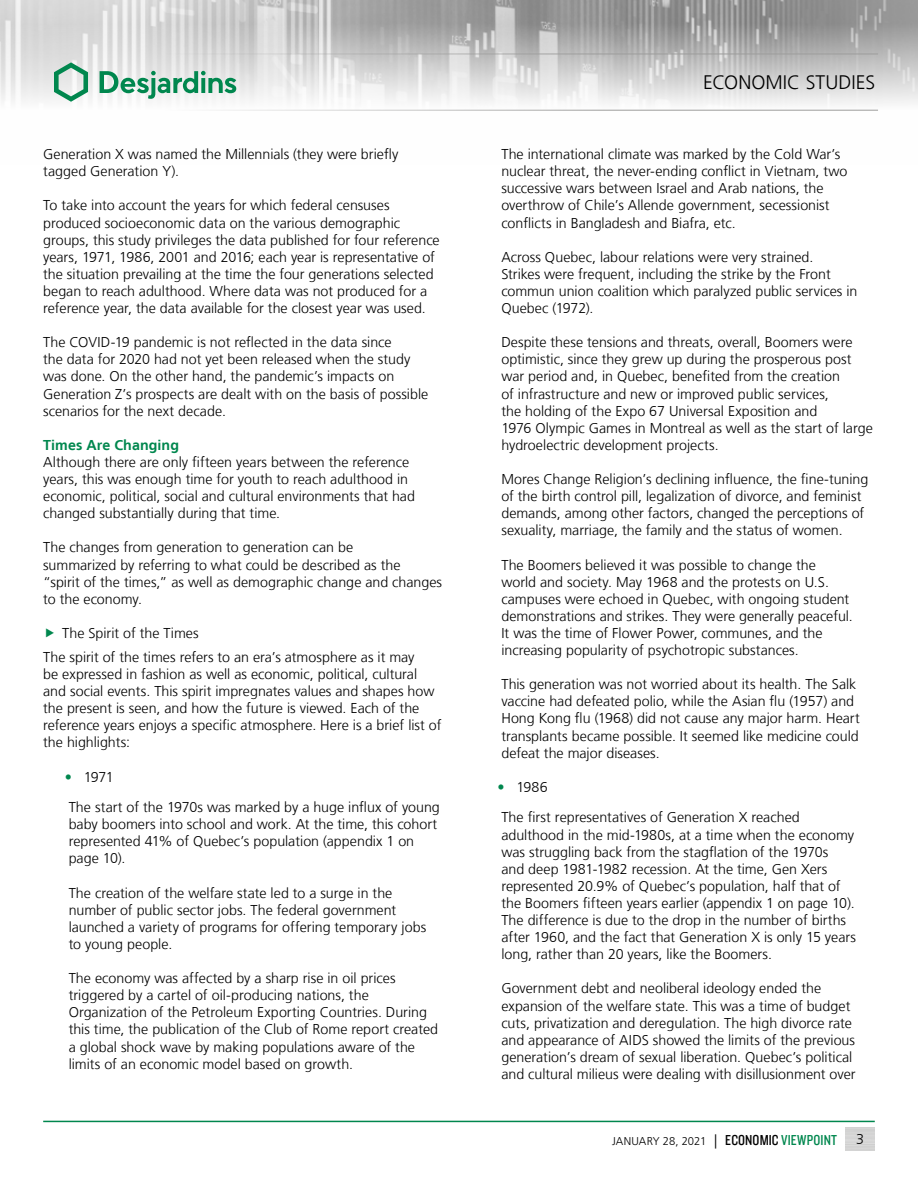
<style>
.page{position:relative;width:918px;height:1188px;background:#fff}
.page>*{position:absolute;margin:0;border:0;box-sizing:border-box;transform-origin:0 0}
.t1{font:300 19.5px "Frutiger LT";letter-spacing:.005em;color:#000}
.t2{font:300 14.25px/17.1px "Frutiger LT";color:#000}
.t3{font:700 14.25px "Frutiger LT";letter-spacing:.005em;color:#00874e}
.t4{font:300 11.25px "Frutiger LT";letter-spacing:-.005em;color:#000}
.s1{color:#00874e}
.s2{font-size:14.25px}
.s3{font-family:"Knockout 29 Junior Ltweight";font-weight:400;font-size:15px}
.s4{font-family:"Knockout 29 Junior Ltweight";font-weight:400;font-size:15px;color:#00874e}
</style>
<div class="page">
<img style="left:0;top:0;width:918px;height:110px">
<hr style="left:0;top:54px;width:878px;height:1px;background:#9d9d9c">
<hr style="left:0;top:110px;width:878px;height:1px;background:#9d9d9c">
<svg style="left:54px;top:62px;width:34px;height:40px"></svg>
<svg style="left:100px;top:71px;width:136px;height:28px"></svg>
<hr style="left:43px;top:1121px;width:832px;height:1px;background:#00874e">
<p class="t2" style="left:43px;top:146px;width:357px">Generation X was named the Millennials (they were briefly tagged Generation Y).</p>
<p class="t2" style="left:43px;top:197px;width:398px">To take into account the years for which federal censuses produced socioeconomic data on the various demographic groups, this study privileges the data published for four reference years, 1971, 1986, 2001 and 2016; each year is representative of the situation prevailing at the time the four generations selected began to reach adulthood. Where data was not produced for a reference year, the data available for the closest year was used.</p>
<p class="t2" style="left:43px;top:334px;width:387px">The COVID-19 pandemic is not reflected in the data since<br>the data for 2020 had not yet been released when the study was done. On the other hand, the pandemic’s impacts on Generation Z’s prospects are dealt with on the basis of possible scenarios for the next decade.</p>
<p class="t3" style="left:43px;top:437px;width:137px">Times Are Changing</p>
<p class="t2" style="left:43px;top:454px;width:373px">Although there are only fifteen years between the reference years, this was enough time for youth to reach adulthood in economic, political, social and cultural environments that had changed substantially during that time.</p>
<p class="t2" style="left:43px;top:539px;width:400px">The changes from generation to generation can be<br>summarized by referring to what could be described as the<br>“spirit of the times,” as well as demographic change and changes to the economy.</p>
<p class="t2" style="left:43px;top:621px;width:373px;line-height:23.9px;text-indent:19px">The Spirit of the Times<br>The spirit of the times refers to an era’s atmosphere as it may</p>
<p class="t2" style="left:43px;top:666px;width:400px">be expressed in fashion as well as economic, political, cultural and social events. This spirit impregnates values and shapes how the present is seen, and how the future is viewed. Each of the reference years enjoys a specific atmosphere. Here is a brief list of the highlights:</p>
<p class="t2" style="left:65px;top:762px;width:377px;line-height:30.6px"><span class="s1">•</span> 1971<br>The start of the 1970s was marked by a huge influx of young</p>
<p class="t2" style="left:69px;top:816px;width:370px">baby boomers into school and work. At the time, this cohort represented 41% of Quebec’s population (appendix 1 on page 10).</p>
<p class="t2" style="left:69px;top:884px;width:359px">The creation of the welfare state led to a surge in the number of public sector jobs. The federal government launched a variety of programs for offering temporary jobs to young people.</p>
<p class="t2" style="left:69px;top:970px;width:371px">The economy was affected by a sharp rise in oil prices triggered by a cartel of oil-producing nations, the Organization of the Petroleum Exporting Countries. During this time, the publication of the Club of Rome report created a global shock wave by making populations aware of the limits of an economic model based on growth.</p>
<h1 class="t1" style="left:703px;top:72px;width:174px">ECONOMIC STUDIES</h1>
<p class="t2" style="left:501px;top:146px;width:348px">The international climate was marked by the Cold War’s nuclear threat, the never-ending conflict in Vietnam, two successive wars between Israel and Arab nations, the overthrow of Chile’s Allende government, secessionist conflicts in Bangladesh and Biafra, etc.</p>
<p class="t2" style="left:501px;top:249px;width:358px">Across Quebec, labour relations were very strained.<br>Strikes were frequent, including the strike by the Front commun union coalition which paralyzed public services in Quebec (1972).</p>
<p class="t2" style="left:501px;top:334px;width:373px">Despite these tensions and threats, overall, Boomers were optimistic, since they grew up during the prosperous post war period and, in Quebec, benefited from the creation<br>of infrastructure and new or improved public services,<br>the holding of the Expo 67 Universal Exposition and<br>1976 Olympic Games in Montreal as well as the start of large hydroelectric development projects.</p>
<p class="t2" style="left:501px;top:471px;width:369px">Mores Change Religion’s declining influence, the fine-tuning of the birth control pill, legalization of divorce, and feminist demands, among other factors, changed the perceptions of sexuality, marriage, the family and the status of women.</p>
<p class="t2" style="left:501px;top:556px;width:353px">The Boomers believed it was possible to change the world and society. May 1968 and the protests on U.S. campuses were echoed in Quebec, with ongoing student demonstrations and strikes. They were generally peaceful.<br>It was the time of Flower Power, communes, and the increasing popularity of psychotropic substances.</p>
<p class="t2" style="left:501px;top:676px;width:360px">This generation was not worried about its health. The Salk vaccine had defeated polio, while the Asian flu (1957) and Hong Kong flu (1968) did not cause any major harm. Heart transplants became possible. It seemed like medicine could defeat the major diseases.</p>
<p class="t2" style="left:497px;top:772px;width:304px;line-height:30.6px"><span class="s1">•</span> 1986<br>The first representatives of Generation X reached</p>
<p class="t2" style="left:501px;top:826px;width:356px">adulthood in the mid-1980s, at a time when the economy was struggling back from the stagflation of the 1970s<br>and deep 1981-1982 recession. At the time, Gen Xers represented 20.9% of Quebec’s population, half that of the Boomers fifteen years earlier (appendix 1 on page 10).<br>The difference is due to the drop in the number of births after 1960, and the fact that Generation X is only 15 years long, rather than 20 years, like the Boomers.</p>
<p class="t2" style="left:501px;top:980px;width:356px">Government debt and neoliberal ideology ended the expansion of the welfare state. This was a time of budget cuts, privatization and deregulation. The high divorce rate and appearance of AIDS showed the limits of the previous generation’s dream of sexual liberation. Quebec’s political and cultural milieus were dealing with disillusionment over</p>
<p class="t4" style="left:612px;top:1135px;width:227px">JANUARY 28, 2021 <span class="s2">|</span> <span class="s3">ECONOMIC</span> <span class="s4">VIEWPOINT</span></p>
<p class="t2" style="left:856px;top:1131px;width:9px">3</p>
</div>
